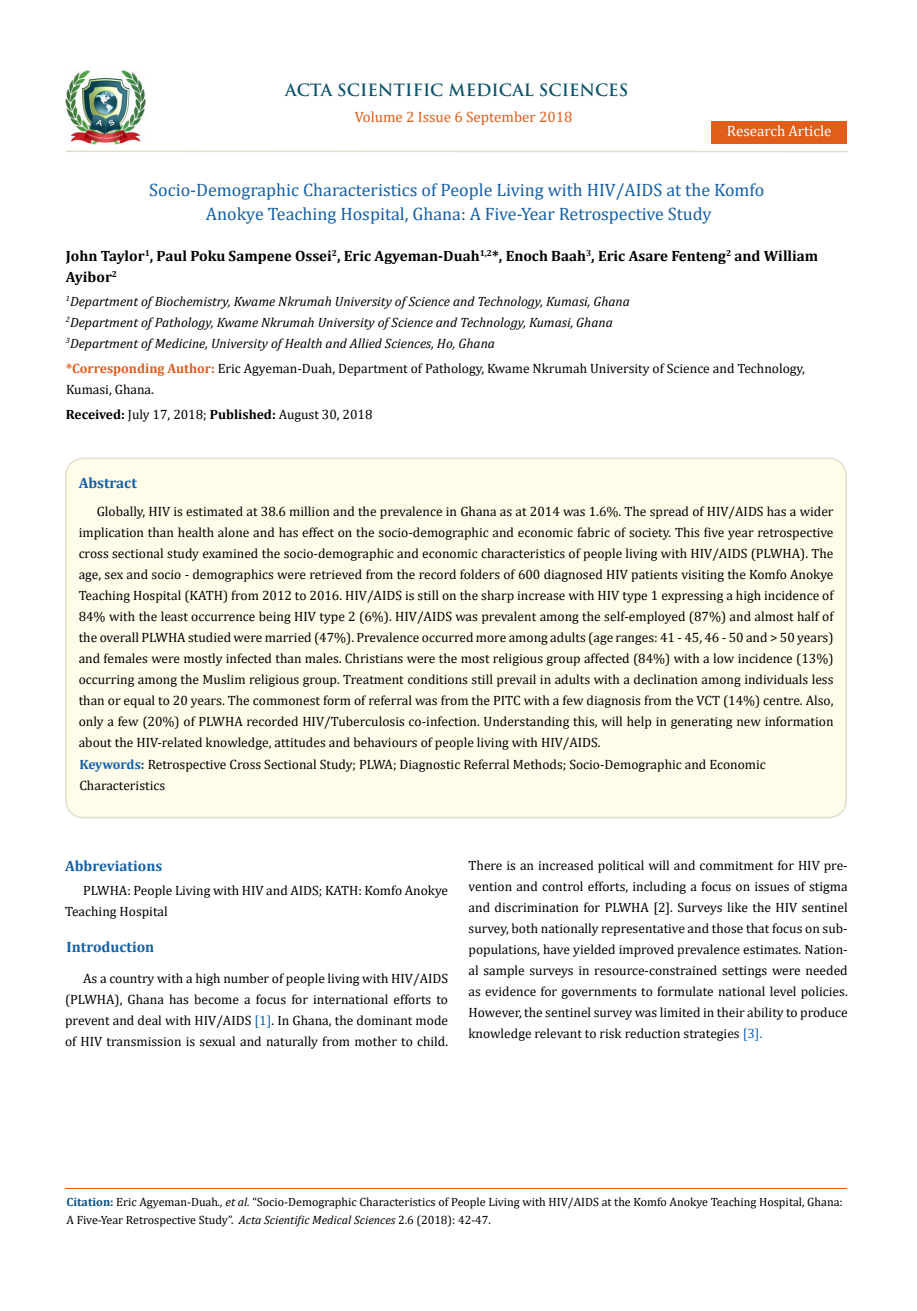
<style>
.page{position:relative;width:917px;height:1311px;background:#fff}
.page>*{position:absolute;margin:0;border:0;box-sizing:border-box;transform-origin:0 0}
.t1{font:18px/24px "Cambria";color:#1560a6;text-align:center}
.t2{font:700 16.5px "Trajan Pro";color:#0e546a}
.t3{font:700 15px/21px "Cambria";color:#000}
.t4{font:700 15px "Cambria";color:#1560a6}
.t5{font:15px "Cambria";color:#e05d1a}
.t6{font:15px "Cambria";color:#fff}
.t7{font:13.5px/21px "Cambria";color:#000}
.t8{font:italic 13.5px/21px "Cambria";color:#000}
.t9{font:12px/18px "Cambria";color:#000}
.s1{font-weight:700;color:#e05d1a}
.s2{font-weight:700}
.s3{font-weight:700;color:#1560a6}
.s4{font-weight:700;color:#0e546a}
.s5{color:#1560a6}
.s6{font-weight:700;color:#035089}
.s7{font-style:italic}
</style>
<div class="page">
<img style="left:65px;top:71px;width:80px;height:73px">
<div style="left:711px;top:122px;width:136px;height:22px;background:#e05d1a"></div>
<div style="left:66px;top:458px;width:780px;height:360px;background:#fffde9;border-radius:18px"></div>
<div style="left:65px;top:458px;width:782px;height:360px;border:2px solid #e0dfcd;border-radius:18px"></div>
<hr style="left:65px;top:1188px;width:782px;height:1px;background:#e05d1a">
<hr style="left:66px;top:151px;width:781px;height:1px;background:#e0dfcd">
<p class="t2" style="left:285px;top:80px;width:344px">ACTA SCIENTIFIC MEDICAL SCIENCES</p>
<p class="t5" style="left:355px;top:108px;width:219px">Volume 2 Issue 6 September 2018</p>
<p class="t6" style="left:727px;top:122px;width:106px">Research Article</p>
<h1 class="t1" style="left:149px;top:178px;width:616px">Socio-Demographic Characteristics of People Living with HIV/AIDS at the Komfo<br>Anokye Teaching Hospital, Ghana: A Five-Year Retrospective Study</h1>
<p class="t3" style="left:66px;top:245px;width:754px">John Taylor<sup>1</sup>, Paul Poku Sampene Ossei<sup>2</sup>, Eric Agyeman-Duah<sup>1,2</sup>*, Enoch Baah<sup>3</sup>, Eric Asare Fenteng<sup>2</sup> and William<br>Ayibor<sup>2</sup></p>
<p class="t8" style="left:66px;top:290px;width:565px"><sup>1</sup>Department of Biochemistry, Kwame Nkrumah University of Science and Technology, Kumasi, Ghana<br><sup>2</sup>Department of Pathology, Kwame Nkrumah University of Science and Technology, Kumasi, Ghana<br><sup>3</sup>Department of Medicine, University of Health and Allied Sciences, Ho, Ghana</p>
<p class="t7" style="left:66px;top:358px;width:740px"><span class="s1">*Corresponding Author:</span> Eric Agyeman-Duah, Department of Pathology, Kwame Nkrumah University of Science and Technology,<br>Kumasi, Ghana.</p>
<p class="t7" style="left:66px;top:404px;width:308px"><span class="s2">Received:</span> July 17, 2018; <span class="s2">Published:</span> August 30, 2018</p>
<p class="t4" style="left:79px;top:472px;width:60px">Abstract</p>
<p class="t7" style="left:79px;top:500px;width:756px;text-align:justify;text-indent:18px">Globally, HIV is estimated at 38.6 million and the prevalence in Ghana as at 2014 was 1.6%. The spread of HIV/AIDS has a wider implication than health alone and has effect on the socio-demographic and economic fabric of society. This five year retrospective cross sectional study examined the socio-demographic and economic characteristics of people living with HIV/AIDS (PLWHA). The age, sex and socio - demographics were retrieved from the record folders of 600 diagnosed HIV patients visiting the Komfo Anokye Teaching Hospital (KATH) from 2012 to 2016. HIV/AIDS is still on the sharp increase with HIV type 1 expressing a high incidence of 84% with the least occurrence being HIV type 2 (6%). HIV/AIDS was prevalent among the self-employed (87%) and almost half of the overall PLWHA studied were married (47%). Prevalence occurred more among adults (age ranges: 41 - 45, 46 - 50 and &gt; 50 years) and females were mostly infected than males. Christians were the most religious group affected (84%) with a low incidence (13%) occurring among the Muslim religious group. Treatment conditions still prevail in adults with a declination among individuals less than or equal to 20 years. The commonest form of referral was from the PITC with a few diagnosis from the VCT (14%) centre. Also, only a few (20%) of PLWHA recorded HIV/Tuberculosis co-infection. Understanding this, will help in generating new information about the HIV-related knowledge, attitudes and behaviours of people living with HIV/AIDS.</p>
<p class="t7" style="left:79px;top:754px;width:688px"><span class="s3">Keywords</span><span class="s4">:</span> Retrospective Cross Sectional Study; PLWA; Diagnostic Referral Methods; Socio-Demographic and Economic<br>Characteristics</p>
<p class="t4" style="left:65px;top:855px;width:99px">Abbreviations</p>
<p class="t7" style="left:65px;top:880px;width:384px;text-indent:18px">PLWHA: People Living with HIV and AIDS; KATH: Komfo Anokye<br>Teaching Hospital</p>
<p class="t4" style="left:67px;top:937px;width:89px">Introduction</p>
<p class="t7" style="left:65px;top:968px;width:384px;text-align:justify;text-indent:18px">As a country with a high number of people living with HIV/AIDS (PLWHA), Ghana has become a focus for international efforts to prevent and deal with HIV/AIDS <span class="s5">[1]</span>. In Ghana, the dominant mode of HIV transmission is sexual and naturally from mother to child.</p>
<p class="t7" style="left:468px;top:855px;width:381px;text-align:justify">There is an increased political will and commitment for HIV pre&shy;vention and control efforts, including a focus on issues of stigma and discrimination for PLWHA [2]. Surveys like the HIV sentinel survey, both nationally representative and those that focus on sub&shy;populations, have yielded improved prevalence estimates. Nation&shy;al sample surveys in resource-constrained settings were needed as evidence for governments to formulate national level policies.<br>However, the sentinel survey was limited in their ability to produce knowledge relevant to risk reduction strategies <span class="s5">[3].</span></p>
<p class="t9" style="left:67px;top:1193px;width:777px"><span class="s6">Citation:</span> Eric Agyeman-Duah<span class="s7">., et al.</span> “Socio-Demographic Characteristics of People Living with HIV/AIDS at the Komfo Anokye Teaching Hospital, Ghana:<br>A Five-Year Retrospective Study”. <span class="s7">Acta Scientific Medical Sciences</span> 2.6 (2018): 42-47.</p>
</div>
